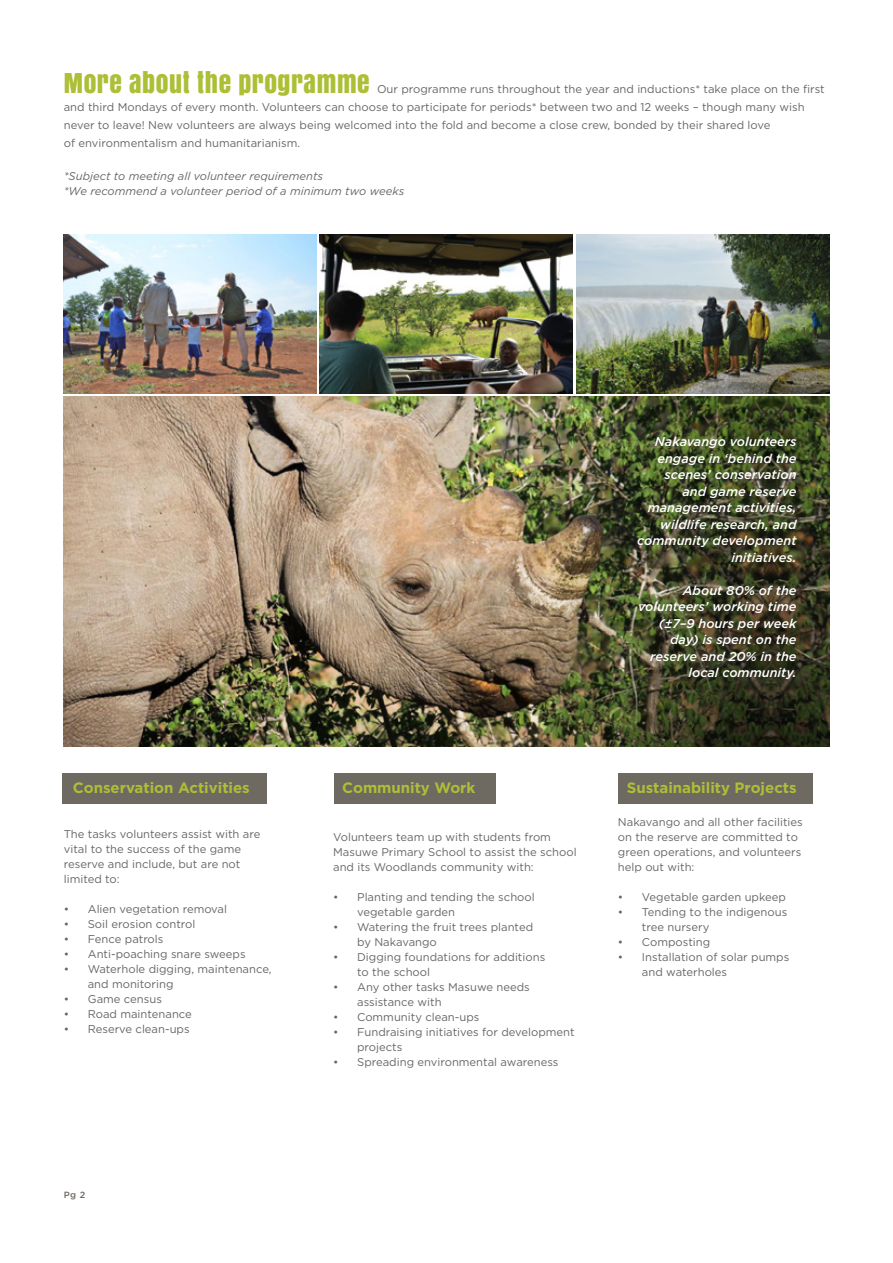
<style>
.page{position:relative;width:893px;height:1263px;background:#fff}
.page>*{position:absolute;margin:0;border:0;box-sizing:border-box;transform-origin:0 0}
.t1{font:25.5px "Anton";letter-spacing:.025em;color:#adbf36}
.t2{font:700 15px "Gotham";color:#adbf36}
.t3{font:italic 500 12.75px/16.5px "Gotham";color:#fff;text-align:right}
.t4{font:11.25px/15px "Gotham";color:#666}
.t5{font:italic 11.25px/15px "Gotham";color:#666}
.t6{font:500 9px "Gotham";color:#6e6961}
</style>
<div class="page">
<div style="left:334px;top:773px;width:161px;height:31px;background:#6e6961"></div>
<div style="left:618px;top:773px;width:194px;height:31px;background:#6e6961"></div>
<div style="left:63px;top:773px;width:204px;height:31px;background:#6e6961"></div>
<img style="left:320px;top:235px;width:252px;height:158px">
<img style="left:64px;top:397px;width:765px;height:349px">
<img style="left:64px;top:235px;width:252px;height:158px">
<img style="left:576px;top:235px;width:253px;height:158px">
<h1 class="t1" style="left:64px;top:63px;width:307px">MORE ABOUT THE PROGRAMME</h1>
<p class="t4" style="left:64px;top:80px;width:762px;line-height:18px;text-indent:313px">Our programme runs throughout the year and inductions* take place on the first and third Mondays of every month. Volunteers can choose to participate for periods* between two and 12 weeks – though many wish never to leave! New volunteers are always being welcomed into the fold and become a close crew, bonded by their shared love<br>of environmentalism and humanitarianism.</p>
<p class="t5" style="left:64px;top:168px;width:342px">*Subject to meeting all volunteer requirements<br>*We recommend a volunteer period of a minimum two weeks</p>
<h2 class="t2" style="left:73px;top:778px;width:179px">Conservation Activities</h2>
<p class="t4" style="left:64px;top:826px;width:198px">The tasks volunteers assist with are vital to the success of the game reserve and include, but are not limited to:</p>
<p class="t4" style="left:64px;top:901px;width:165px">• Alien vegetation removal</p>
<p class="t4" style="left:64px;top:916px;width:133px">• Soil erosion control</p>
<p class="t4" style="left:64px;top:931px;width:101px">• Fence patrols</p>
<p class="t4" style="left:64px;top:946px;width:183px">• Anti-poaching snare sweeps</p>
<p class="t4" style="left:88px;top:961px;width:185px;text-indent:-24px">• Waterhole digging, maintenance, and monitoring</p>
<p class="t4" style="left:64px;top:991px;width:100px">• Game census</p>
<p class="t4" style="left:64px;top:1006px;width:130px">• Road maintenance</p>
<p class="t4" style="left:64px;top:1021px;width:127px">• Reserve clean-ups</p>
<p class="t6" style="left:64px;top:1189px;width:23px">Pg 2</p>
<h2 class="t2" style="left:342px;top:778px;width:135px">Community Work</h2>
<p class="t4" style="left:333px;top:829px;width:245px">Volunteers team up with students from<br>Masuwe Primary School to assist the school and its Woodlands community with:</p>
<p class="t4" style="left:357px;top:889px;width:179px;text-indent:-24px">• Planting and tending the school vegetable garden</p>
<p class="t4" style="left:357px;top:919px;width:177px;text-indent:-24px">• Watering the fruit trees planted by Nakavango</p>
<p class="t4" style="left:357px;top:949px;width:190px;text-indent:-24px">• Digging foundations for additions to the school</p>
<p class="t4" style="left:357px;top:979px;width:174px;text-indent:-24px">• Any other tasks Masuwe needs assistance with</p>
<p class="t4" style="left:333px;top:1009px;width:148px">• Community clean-ups</p>
<p class="t4" style="left:357px;top:1024px;width:219px;text-indent:-24px">• Fundraising initiatives for development projects</p>
<p class="t4" style="left:333px;top:1054px;width:227px">• Spreading environmental awareness</p>
<p class="t3" style="left:637px;top:433px;width:161px">Nakavango volunteers engage in ‘behind the scenes’ conservation<br>and game reserve management activities, wildlife research, and community development initiatives.</p>
<p class="t3" style="left:638px;top:582px;width:160px">About 80% of the volunteers’ working time (±7–9 hours per week day) is spent on the reserve and 20% in the local community.</p>
<h2 class="t2" style="left:627px;top:778px;width:171px">Sustainability Projects</h2>
<p class="t4" style="left:618px;top:814px;width:186px">Nakavango and all other facilities on the reserve are committed to green operations, and volunteers help out with:</p>
<p class="t4" style="left:618px;top:889px;width:170px">• Vegetable garden upkeep</p>
<p class="t4" style="left:642px;top:904px;width:147px;text-indent:-24px">• Tending to the indigenous tree nursery</p>
<p class="t4" style="left:618px;top:934px;width:94px">• Composting</p>
<p class="t4" style="left:642px;top:949px;width:149px;text-indent:-24px">• Installation of solar pumps and waterholes</p>
</div>
